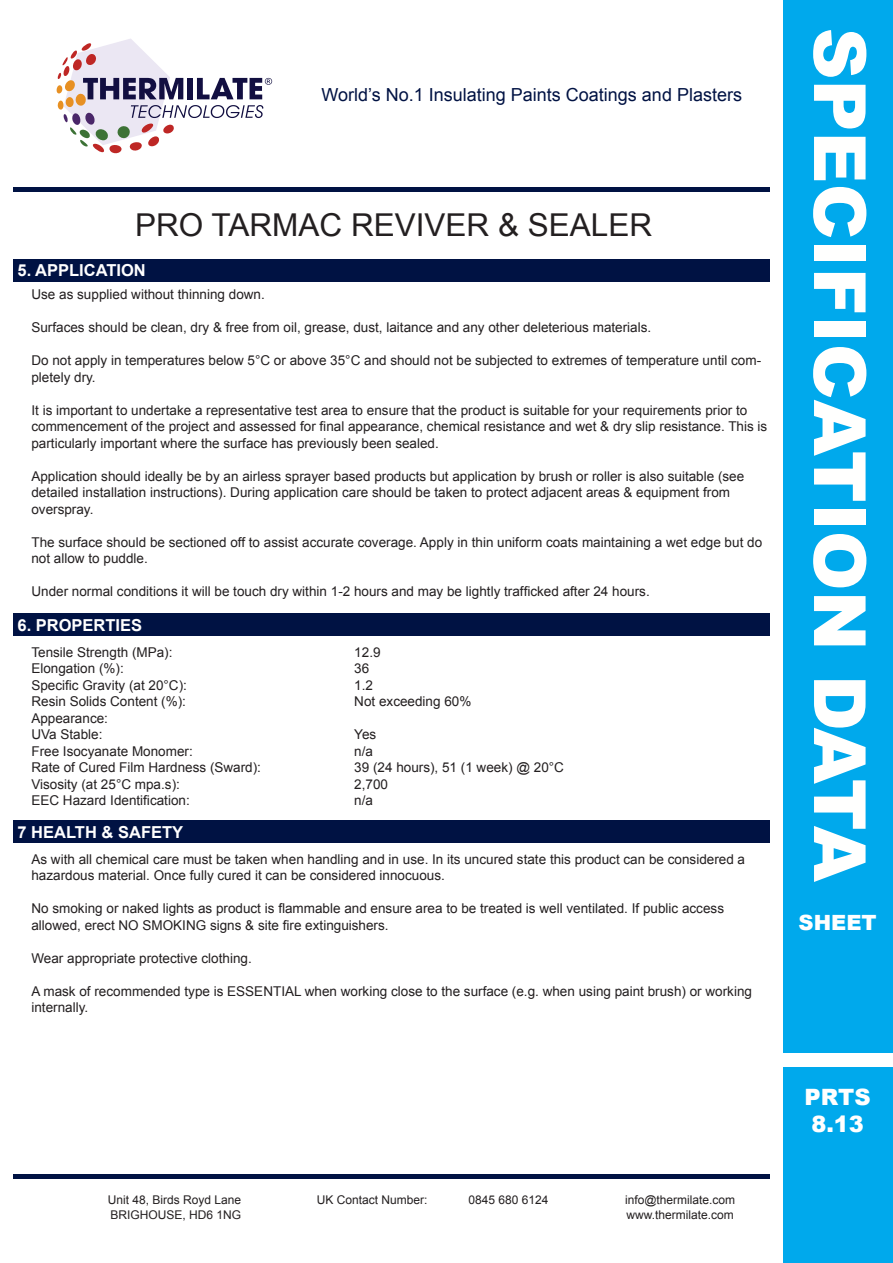
<style>
.page{position:relative;width:893px;height:1263px;background:#fff}
.page>*{position:absolute;margin:0;border:0;box-sizing:border-box;transform-origin:0 0}
.t1{font:900 72px "Arial";color:#fffffe}
.t2{font:31.5px "Arial";color:#231f20}
.t3{font:900 22.5px/27px "Arial";color:#fff;text-align:center}
.t4{font:900 21px "Arial";color:#fff}
.t5{font:18px "Arial";color:#001243}
.t6{font:700 16.5px "Arial";color:#fff}
.t7{font:13.5px/16.5px "Arial";color:#231f20}
.t8{font:12px/14.4px "Arial";color:#231f20}
</style>
<div class="page">
<div style="left:783px;top:0;width:109px;height:1263px;background:#00a9ec"></div>
<div style="left:782px;top:1053px;width:111px;height:13px;background:#fff"></div>
<div style="left:13px;top:259px;width:757px;height:22px;background:#001243"></div>
<div style="left:13px;top:614px;width:757px;height:22px;background:#001243"></div>
<div style="left:13px;top:821px;width:757px;height:22px;background:#001243"></div>
<hr style="left:13px;top:1174px;width:757px;height:4px;background:#001243">
<svg style="left:57px;top:39px;width:215px;height:114px"></svg>
<div style="left:13px;top:187px;width:757px;height:5px;background:#001243"></div>
<h3 class="t5" style="left:321px;top:83px;width:422px">World’s No.1 Insulating Paints Coatings and Plasters</h3>
<h2 class="t2" style="left:135px;top:204px;width:518px">PRO TARMAC REVIVER &amp; SEALER</h2>
<p class="t6" style="left:18px;top:259px;width:130px">5. APPLICATION</p>
<p class="t7" style="left:31px;top:287px;width:235px">Use as supplied without thinning down.</p>
<p class="t7" style="left:31px;top:320px;width:621px">Surfaces should be clean, dry &amp; free from oil, grease, dust, laitance and any other deleterious materials.</p>
<p class="t7" style="left:31px;top:353px;width:731px">Do not apply in temperatures below 5°C or above 35°C and should not be subjected to extremes of temperature until com&shy;pletely dry.</p>
<p class="t7" style="left:31px;top:402px;width:737px">It is important to undertake a representative test area to ensure that the product is suitable for your requirements prior to commencement of the project and assessed for final appearance, chemical resistance and wet &amp; dry slip resistance. This is particularly important where the surface has previously been sealed.</p>
<p class="t7" style="left:31px;top:468px;width:714px">Application should ideally be by an airless sprayer based products but application by brush or roller is also suitable (see detailed installation instructions). During application care should be taken to protect adjacent areas &amp; equipment from overspray.</p>
<p class="t7" style="left:31px;top:534px;width:732px">The surface should be sectioned off to assist accurate coverage. Apply in thin uniform coats maintaining a wet edge but do not allow to puddle.</p>
<p class="t7" style="left:31px;top:584px;width:620px">Under normal conditions it will be touch dry within 1-2 hours and may be lightly trafficked after 24 hours.</p>
<p class="t6" style="left:18px;top:614px;width:126px">6. PROPERTIES</p>
<p class="t7" style="left:31px;top:644px;width:143px">Tensile Strength (MPa):</p>
<p class="t7" style="left:31px;top:660px;width:94px">Elongation (%):</p>
<p class="t7" style="left:31px;top:677px;width:157px">Specific Gravity (at 20°C):</p>
<p class="t7" style="left:31px;top:693px;width:156px">Resin Solids Content (%):</p>
<p class="t7" style="left:31px;top:710px;width:78px">Appearance:</p>
<p class="t7" style="left:31px;top:726px;width:73px">UVa Stable:</p>
<p class="t7" style="left:31px;top:743px;width:163px">Free Isocyanate Monomer:</p>
<p class="t7" style="left:31px;top:759px;width:231px">Rate of Cured Film Hardness (Sward):</p>
<p class="t7" style="left:31px;top:776px;width:150px">Visosity (at 25°C mpa.s):</p>
<p class="t7" style="left:31px;top:792px;width:160px">EEC Hazard Identification:</p>
<p class="t6" style="left:18px;top:821px;width:167px">7 HEALTH &amp; SAFETY</p>
<p class="t7" style="left:354px;top:644px;width:28px">12.9</p>
<p class="t7" style="left:354px;top:660px;width:17px">36</p>
<p class="t7" style="left:354px;top:677px;width:20px">1.2</p>
<p class="t7" style="left:354px;top:693px;width:119px">Not exceeding 60%</p>
<p class="t7" style="left:354px;top:726px;width:24px">Yes</p>
<p class="t7" style="left:354px;top:743px;width:20px">n/a</p>
<p class="t7" style="left:354px;top:759px;width:211px">39 (24 hours), 51 (1 week) @ 20°C</p>
<p class="t7" style="left:354px;top:776px;width:35px">2,700</p>
<p class="t7" style="left:354px;top:792px;width:20px">n/a</p>
<p class="t7" style="left:31px;top:851px;width:715px">As with all chemical care must be taken when handling and in use. In its uncured state this product can be considered a hazardous material. Once fully cured it can be considered innocuous.</p>
<p class="t7" style="left:31px;top:900px;width:694px">No smoking or naked lights as product is flammable and ensure area to be treated is well ventilated. If public access</p>
<p class="t7" style="left:31px;top:917px;width:359px">allowed, erect NO SMOKING signs &amp; site fire extinguishers.</p>
<p class="t7" style="left:31px;top:950px;width:222px">Wear appropriate protective clothing.</p>
<p class="t7" style="left:31px;top:983px;width:722px">A mask of recommended type is ESSENTIAL when working close to the surface (e.g. when using paint brush) or working internally.</p>
<p class="t8" style="left:108px;top:1193px;width:135px">Unit 48, Birds Royd Lane<br>BRIGHOUSE, HD6 1NG</p>
<p class="t8" style="left:317px;top:1193px;width:112px">UK Contact Number:</p>
<p class="t8" style="left:469px;top:1193px;width:82px">0845 680 6124</p>
<p class="t8" style="left:625px;top:1193px;width:112px">info@thermilate.com www.thermilate.com</p>
<h1 class="t1" style="left:892px;top:28px;width:856px;rotate:90deg">SPECIFICATION DATA</h1>
<h3 class="t4" style="left:799px;top:907px;width:80px">SHEET</h3>
<h3 class="t3" style="left:805px;top:1083px;width:68px">PRTS<br>8.13</h3>
</div>
